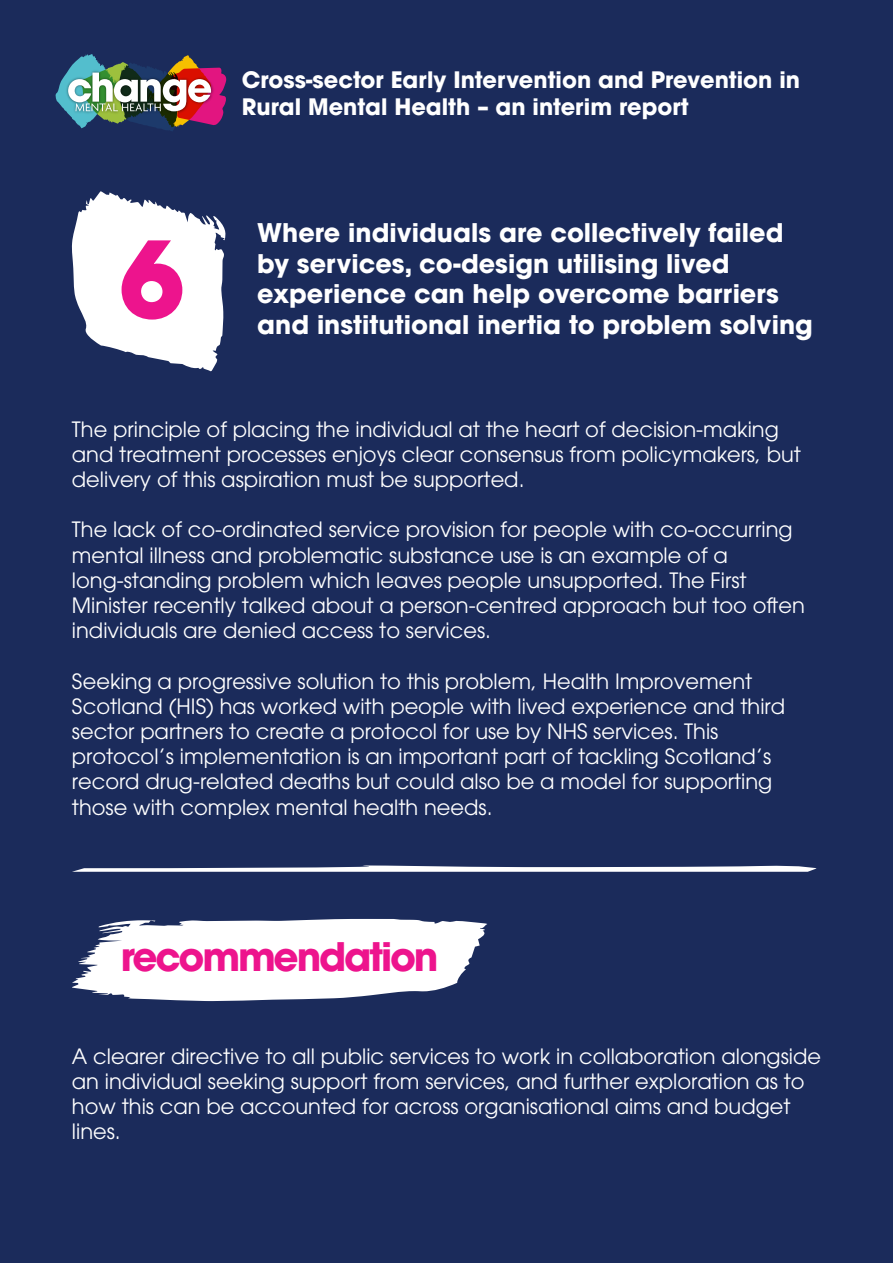
<style>
.page{position:relative;width:893px;height:1263px;background:#1b2b5b}
.page>*{position:absolute;margin:0;border:0;box-sizing:border-box;transform-origin:0 0}
.t1{font:700 105px "ITC Avant Garde Pro";color:#ed148d}
.t2{font:700 39px "ITC Avant Garde Pro";letter-spacing:-.055em;color:#ed148d}
.t3{font:700 25.5px/30.6px "ITC Avant Garde Pro";color:#fff}
.t4{font:700 22.5px/27px "ITC Avant Garde Pro";color:#fff}
.t5{font:21px/25.2px "ITC Avant Garde Pro";color:#fff}
</style>
<div class="page">
<svg style="left:56px;top:54px;width:170px;height:77px"></svg>
<svg style="left:71px;top:191px;width:155px;height:180px"></svg>
<svg style="left:72px;top:865px;width:745px;height:7px"></svg>
<svg style="left:72px;top:919px;width:415px;height:82px;background:#dadce4"></svg>
<p class="t1" style="left:119px;top:209px;width:66px">6</p>
<p class="t4" style="left:242px;top:65px;width:560px">Cross-sector Early Intervention and Prevention in<br>Rural Mental Health – an interim report</p>
<p class="t3" style="left:257px;top:217px;width:557px">Where individuals are collectively failed by services, co-design utilising lived experience can help overcome barriers and institutional inertia to problem solving</p>
<p class="t5" style="left:72px;top:416px;width:730px">The principle of placing the individual at the heart of decision-making and treatment processes enjoys clear consensus from policymakers, but delivery of this aspiration must be supported.</p>
<p class="t5" style="left:72px;top:517px;width:734px">The lack of co-ordinated service provision for people with co-occurring mental illness and problematic substance use is an example of a long-standing problem which leaves people unsupported. The First Minister recently talked about a person-centred approach but too often individuals are denied access to services.</p>
<p class="t5" style="left:72px;top:668px;width:715px">Seeking a progressive solution to this problem, Health Improvement Scotland (HIS) has worked with people with lived experience and third sector partners to create a protocol for use by NHS services. This protocol’s implementation is an important part of tackling Scotland’s record drug-related deaths but could also be a model for supporting those with complex mental health needs.</p>
<p class="t2" style="left:121px;top:931px;width:319px">recommendation</p>
<p class="t5" style="left:72px;top:1043px;width:751px">A clearer directive to all public services to work in collaboration alongside an individual seeking support from services, and further exploration as to how this can be accounted for across organisational aims and budget lines.</p>
</div>
